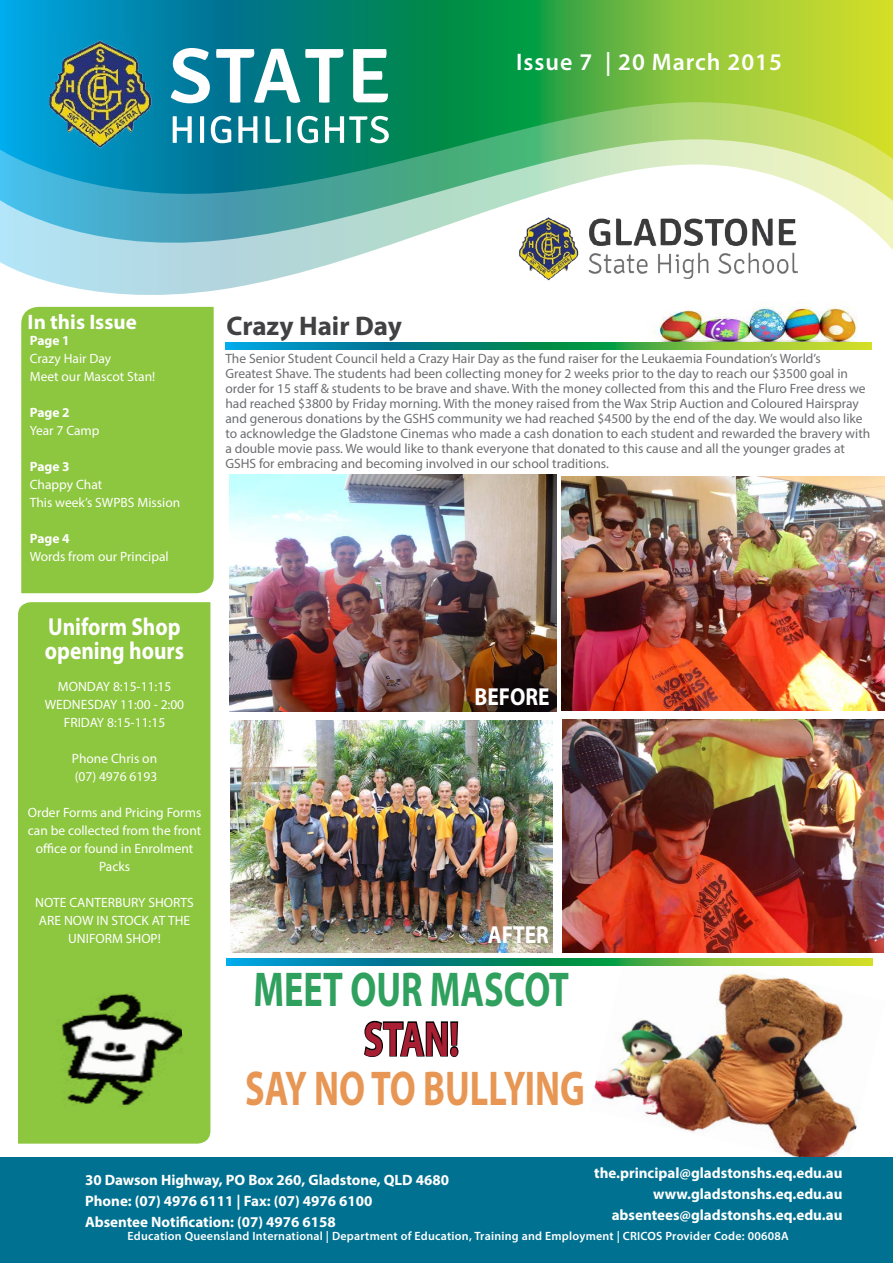
<style>
.page{position:relative;width:893px;height:1263px;background:#fff}
.page>*{position:absolute;margin:0;border:0;box-sizing:border-box;transform-origin:0 0}
.t1{font:700 49.05px "Myriad Pro";color:#e79654;scale:.74 1}
.t2{font:700 49.05px "Myriad Pro";color:#2fa05e;scale:.74 1}
.t3{font:700 49.05px "Myriad Pro";color:#a81f33;scale:.74 1}
.t4{font:700 27px "Myriad Pro";color:#414042}
.t5{font:700 24.6px/24.6px "Myriad Pro";color:#fff;scale:.87 1}
.t6{font:600 24px "Myriad Pro";letter-spacing:.04em;color:#fff}
.t7{font:700 21px "Myriad Pro";color:#fff}
.t8{font:700 15px/21px "Myriad Pro";color:#fff}
.t9{font:13.5px/15px "Myriad Pro";color:#6d6e71}
.t10{font:13.5px/18px "Myriad Pro";color:#fff}
.t11{font:700 13.5px "Myriad Pro";color:#fff}
.t12{font:600 12px "Myriad Pro";letter-spacing:.02em;color:#fff}
</style>
<div class="page">
<img style="left:647px;top:307px;width:222px;height:43px">
<img style="left:589px;top:952px;width:296px;height:206px">
<svg style="left:0;top:244px;width:893px;height:51px"></svg>
<svg style="left:0;top:202px;width:893px;height:42px"></svg>
<svg style="left:0;top:0;width:893px;height:202px;background:#5cb27a"></svg>
<svg style="left:173px;top:116px;width:216px;height:27px"></svg>
<svg style="left:171px;top:48px;width:217px;height:55px"></svg>
<img style="left:517px;top:213px;width:280px;height:68px">
<img style="left:45px;top:33px;width:113px;height:117px">
<div style="left:0;top:1158px;width:892px;height:105px;background:#007190"></div>
<svg style="left:225px;top:342px;width:646px;height:7px;background:#38a067"></svg>
<div style="left:21px;top:307px;width:193px;height:286px;background:#8dc63f"></div>
<div style="left:18px;top:602px;width:192px;height:542px;background:#8dc63f"></div>
<img style="left:36px;top:988px;width:151px;height:125px">
<svg style="left:364px;top:1020px;width:95px;height:38px"></svg>
<svg style="left:226px;top:958px;width:646px;height:7px;background:#38a067"></svg>
<img style="left:230px;top:475px;width:326px;height:237px">
<img style="left:231px;top:721px;width:322px;height:231px">
<img style="left:561px;top:476px;width:323px;height:235px">
<img style="left:563px;top:720px;width:321px;height:232px">
<h3 class="t6" style="left:516px;top:47px;width:267px">Issue 7 | 20 March 2015</h3>
<h3 class="t7" style="left:28px;top:309px;width:111px">In this Issue</h3>
<p class="t11" style="left:30px;top:332px;width:41px">Page 1</p>
<p class="t10" style="left:30px;top:349px;width:127px">Crazy Hair Day<br>Meet our Mascot Stan!</p>
<p class="t11" style="left:30px;top:404px;width:41px">Page 2</p>
<p class="t10" style="left:30px;top:421px;width:71px">Year 7 Camp</p>
<p class="t11" style="left:30px;top:458px;width:41px">Page 3</p>
<p class="t10" style="left:30px;top:475px;width:152px">Chappy Chat<br>This week’s SWPBS Mission</p>
<p class="t11" style="left:30px;top:530px;width:41px">Page 4</p>
<p class="t10" style="left:30px;top:547px;width:141px">Words from our Principal</p>
<h3 class="t5" style="left:45px;top:613px;width:161px">Uniform Shop opening hours</h3>
<p class="t10" style="left:45px;top:677px;width:141px;text-align:center">MONDAY 8:15-11:15<br>WEDNESDAY 11:00 - 2:00<br>FRIDAY 8:15-11:15</p>
<p class="t10" style="left:72px;top:749px;width:87px">Phone Chris on (07) 4976 6193</p>
<p class="t10" style="left:28px;top:803px;width:175px;text-align:center">Order Forms and Pricing Forms can be collected from the front office or found in Enrolment<br>Packs</p>
<p class="t10" style="left:35px;top:893px;width:160px;text-align:center">NOTE CANTERBURY SHORTS<br>ARE NOW IN STOCK AT THE<br>UNIFORM SHOP!</p>
<h2 class="t4" style="left:226px;top:308px;width:177px">Crazy Hair Day</h2>
<p class="t9" style="left:225px;top:351px;width:646px">The Senior Student Council held a Crazy Hair Day as the fund raiser for the Leukaemia Foundation’s World’s Greatest Shave. The students had been collecting money for 2 weeks prior to the day to reach our $3500 goal in order for 15 staff &amp; students to be brave and shave. With the money collected from this and the Fluro Free dress we had reached $3800 by Friday morning. With the money raised from the Wax Strip Auction and Coloured Hairspray and generous donations by the GSHS community we had reached $4500 by the end of the day. We would also like to acknowledge the Gladstone Cinemas who made a cash donation to each student and rewarded the bravery with a double movie pass. We would like to thank everyone that donated to this cause and all the younger grades at GSHS for embracing and becoming involved in our school traditions.</p>
<h3 class="t5" style="left:474px;top:684px;width:88px">BEFORE</h3>
<h3 class="t5" style="left:488px;top:922px;width:72px">AFTER</h3>
<h1 class="t2" style="left:254px;top:958px;width:428px">MEET OUR MASCOT</h1>
<h1 class="t3" style="left:364px;top:1007px;width:130px">STAN!</h1>
<h1 class="t1" style="left:245px;top:1056px;width:461px">SAY NO TO BULLYING</h1>
<p class="t8" style="left:594px;top:1162px;width:250px;text-align:right">the.principal@gladstonshs.eq.edu.au www.gladstonshs.eq.edu.au absentees@gladstonshs.eq.edu.au</p>
<p class="t8" style="left:85px;top:1168px;width:365px">30 Dawson Highway, PO Box 260, Gladstone, QLD 4680<br>Phone: (07) 4976 6111 | Fax: (07) 4976 6100<br>Absentee Notification: (07) 4976 6158</p>
<p class="t12" style="left:128px;top:1228px;width:663px">Education Queensland International | Department of Education, Training and Employment | CRICOS Provider Code: 00608A</p>
</div>
